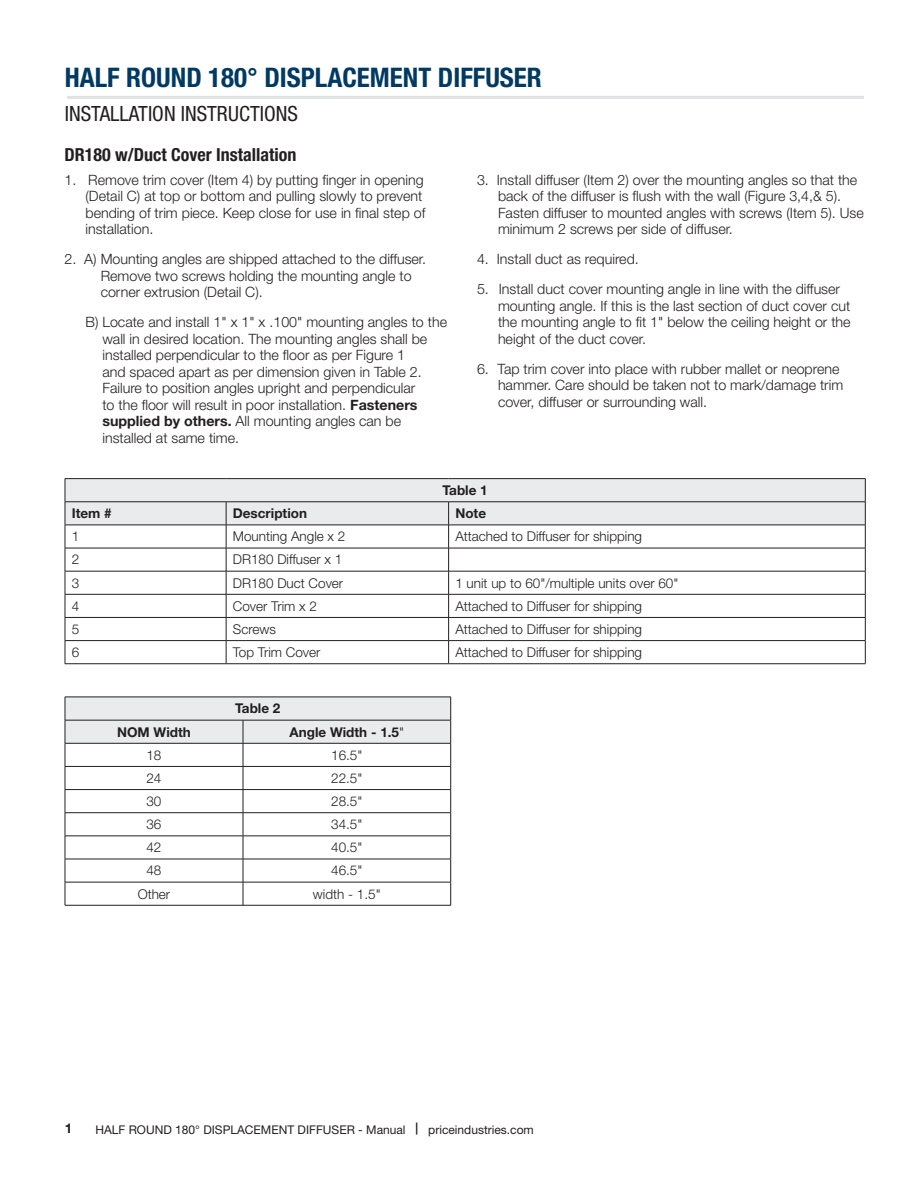
<style>
.page{position:relative;width:918px;height:1188px;background:#fff}
.page>*{position:absolute;margin:0;border:0;box-sizing:border-box;transform-origin:0 0}
.t1{font:700 condensed 27px "Helvetica Neue LT Std";color:#003a62}
.t2{font:condensed 21px "Helvetica Neue LT Std";color:#231f20}
.Title__3{font:700 condensed 18px "Helvetica Neue LT Std";color:#231f20}
.Numbers{font:300 14.25px/16.5px "Helvetica Neue LT Std";color:#231f20}
.t3{font:300 13.5px "Helvetica Neue LT Std";color:#231f20}
.t4{font:700 13.5px "Helvetica Neue LT Std";color:#231f20}
.t5{font:12px "Helvetica Neue LT Std";color:#231f20}
.s1{font-weight:700}
.s2{font-weight:300}
</style>
<div class="page">
<svg style="left:65px;top:697px;width:386px;height:208px"></svg>
<hr style="left:65px;top:905px;width:178px;height:1px;background:#231f20">
<hr style="left:243px;top:905px;width:208px;height:1px;background:#231f20">
<hr style="left:65px;top:478px;width:161px;height:1px;background:#231f20">
<hr style="left:226px;top:478px;width:223px;height:1px;background:#231f20">
<hr style="left:449px;top:478px;width:417px;height:1px;background:#231f20">
<svg style="left:65px;top:479px;width:801px;height:184px"></svg>
<hr style="left:65px;top:663px;width:161px;height:1px;background:#231f20">
<hr style="left:226px;top:663px;width:223px;height:1px;background:#231f20">
<hr style="left:449px;top:663px;width:417px;height:1px;background:#231f20">
<hr style="left:67px;top:96px;width:797px;height:3px;background:#e1e2e4">
<h1 class="t1" style="left:65px;top:61px;width:479px">HALF ROUND 180° DISPLACEMENT DIFFUSER</h1>
<h2 class="t2" style="left:65px;top:102px;width:235px">INSTALLATION INSTRUCTIONS</h2>
<p class="Title__3" style="left:64px;top:144px;width:233px">DR180 w/Duct Cover Installation</p>
<p class="Numbers" style="left:86px;top:171px;width:341px;text-indent:-21px">1. Remove trim cover (Item 4) by putting finger in opening (Detail C) at top or bottom and pulling slowly to prevent bending of trim piece. Keep close for use in final step of installation.</p>
<p class="Numbers" style="left:101px;top:250px;width:327px;text-indent:-36px">2. A) Mounting angles are shipped attached to the diffuser.<br>Remove two screws holding the mounting angle to corner extrusion (Detail C).</p>
<p class="Numbers" style="left:102px;top:313px;width:346px;text-indent:-17px">B) Locate and install 1" x 1" x .100" mounting angles to the wall in desired location. The mounting angles shall be installed perpendicular to the floor as per Figure 1<br>and spaced apart as per dimension given in Table 2.<br>Failure to position angles upright and perpendicular<br>to the floor will result in poor installation. <span class="s1">Fasteners supplied by others.</span> All mounting angles can be installed at same time.</p>
<p class="Numbers" style="left:498px;top:171px;width:367px;text-indent:-21px">3. Install diffuser (Item 2) over the mounting angles so that the back of the diffuser is flush with the wall (Figure 3,4,&amp; 5).<br>Fasten diffuser to mounted angles with screws (Item 5). Use minimum 2 screws per side of diffuser.</p>
<p class="Numbers" style="left:477px;top:250px;width:163px">4. Install duct as required.</p>
<p class="Numbers" style="left:498px;top:280px;width:354px;text-indent:-21px">5. Install duct cover mounting angle in line with the diffuser mounting angle. If this is the last section of duct cover cut the mounting angle to fit 1" below the ceiling height or the height of the duct cover.</p>
<p class="Numbers" style="left:498px;top:360px;width:347px;text-indent:-21px">6. Tap trim cover into place with rubber mallet or neoprene hammer. Care should be taken not to mark/damage trim cover, diffuser or surrounding wall.</p>
<p class="t4" style="left:443px;top:482px;width:47px">Table 1</p>
<p class="t4" style="left:72px;top:505px;width:41px">Item #</p>
<p class="t4" style="left:233px;top:505px;width:76px">Description</p>
<p class="t4" style="left:455px;top:505px;width:32px">Note</p>
<p class="t3" style="left:72px;top:528px;width:9px">1</p>
<p class="t3" style="left:233px;top:528px;width:114px">Mounting Angle x 2</p>
<p class="t3" style="left:455px;top:528px;width:188px">Attached to Diffuser for shipping</p>
<p class="t3" style="left:72px;top:551px;width:9px">2</p>
<p class="t3" style="left:233px;top:551px;width:111px">DR180 Diffuser x 1</p>
<p class="t3" style="left:72px;top:575px;width:9px">3</p>
<p class="t3" style="left:233px;top:575px;width:112px">DR180 Duct Cover</p>
<p class="t3" style="left:455px;top:575px;width:225px">1 unit up to 60"/multiple units over 60"</p>
<p class="t3" style="left:72px;top:598px;width:9px">4</p>
<p class="t3" style="left:233px;top:598px;width:86px">Cover Trim x 2</p>
<p class="t3" style="left:455px;top:598px;width:188px">Attached to Diffuser for shipping</p>
<p class="t3" style="left:72px;top:621px;width:9px">5</p>
<p class="t3" style="left:233px;top:621px;width:45px">Screws</p>
<p class="t3" style="left:455px;top:621px;width:188px">Attached to Diffuser for shipping</p>
<p class="t3" style="left:72px;top:644px;width:9px">6</p>
<p class="t3" style="left:233px;top:644px;width:89px">Top Trim Cover</p>
<p class="t3" style="left:455px;top:644px;width:188px">Attached to Diffuser for shipping</p>
<p class="t4" style="left:235px;top:700px;width:47px">Table 2</p>
<p class="t4" style="left:117px;top:723px;width:75px">NOM Width</p>
<p class="t4" style="left:290px;top:723px;width:116px">Angle Width - 1.5<span class="s2">"</span></p>
<p class="t3" style="left:146px;top:747px;width:17px">18</p>
<p class="t3" style="left:331px;top:747px;width:33px">16.5"</p>
<p class="t3" style="left:146px;top:770px;width:17px">24</p>
<p class="t3" style="left:331px;top:770px;width:33px">22.5"</p>
<p class="t3" style="left:146px;top:793px;width:17px">30</p>
<p class="t3" style="left:331px;top:793px;width:33px">28.5"</p>
<p class="t3" style="left:146px;top:816px;width:17px">36</p>
<p class="t3" style="left:331px;top:816px;width:33px">34.5"</p>
<p class="t3" style="left:146px;top:839px;width:17px">42</p>
<p class="t3" style="left:331px;top:839px;width:33px">40.5"</p>
<p class="t3" style="left:146px;top:862px;width:17px">48</p>
<p class="t3" style="left:331px;top:862px;width:33px">46.5"</p>
<p class="t3" style="left:138px;top:885px;width:34px">Other</p>
<p class="t3" style="left:313px;top:885px;width:69px">width - 1.5"</p>
<p class="t4" style="left:65px;top:1120px;width:9px">1</p>
<p class="t5" style="left:95px;top:1122px;width:440px">HALF ROUND 180° DISPLACEMENT DIFFUSER - Manual <span class="s1">|</span> priceindustries.com</p>
</div>
